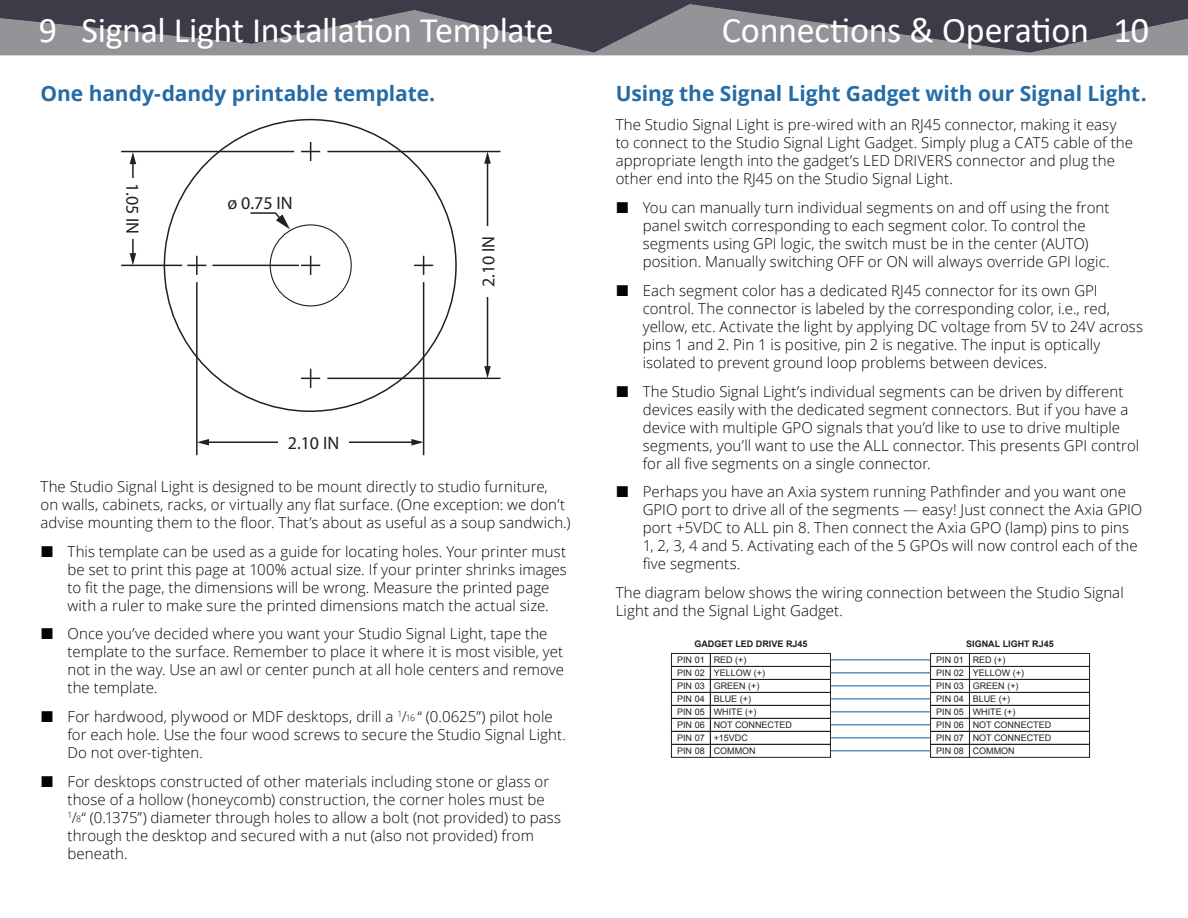
<style>
.page{position:relative;width:1188px;height:918px;background:#fff}
.page>*{position:absolute;margin:0;border:0;box-sizing:border-box;transform-origin:0 0}
.t1{font:36px "Calibri";letter-spacing:-.01em;color:#fff}
.t2{font:700 21px "Open Sans";letter-spacing:-.005em;color:#256ca7}
.t3{font:18px "Myriad Pro";color:#231f20}
.t4{font:300 15px/18px "Open Sans";letter-spacing:.005em;color:#040503}
.t5{font:9px/13px "Arial";color:#231f20}
.t6{font:700 9px "Arial";color:#231f20}
.s1{font-size:8.7px}
</style>
<div class="page">
<hr style="left:0;top:0;width:1188px;height:4px;background:#3b3c48">
<svg style="left:0;top:4px;width:1188px;height:51px;background:#65676e"></svg>
<svg style="left:414px;top:256px;width:19px;height:19px"></svg>
<svg style="left:187px;top:256px;width:19px;height:19px"></svg>
<svg style="left:301px;top:256px;width:19px;height:19px"></svg>
<svg style="left:301px;top:142px;width:19px;height:19px"></svg>
<svg style="left:301px;top:369px;width:19px;height:19px"></svg>
<hr style="left:327px;top:151px;width:174px;height:1px;background:#231f20">
<hr style="left:121px;top:151px;width:173px;height:1px;background:#231f20">
<hr style="left:327px;top:378px;width:174px;height:1px;background:#231f20">
<hr style="left:487px;top:162px;width:1px;height:206px;background:#231f20">
<svg style="left:484px;top:152px;width:7px;height:12px"></svg>
<svg style="left:484px;top:366px;width:7px;height:12px"></svg>
<div style="left:481px;top:226px;width:13px;height:71px;background:#fff"></div>
<hr style="left:121px;top:265px;width:61px;height:1px;background:#231f20">
<hr style="left:212px;top:265px;width:87px;height:1px;background:#231f20">
<hr style="left:132px;top:162px;width:2px;height:93px;background:#231f20">
<svg style="left:130px;top:253px;width:6px;height:12px"></svg>
<svg style="left:130px;top:152px;width:6px;height:12px"></svg>
<div style="left:127px;top:179px;width:12px;height:60px;background:#fff"></div>
<hr style="left:423px;top:282px;width:1px;height:173px;background:#231f20">
<hr style="left:196px;top:282px;width:2px;height:173px;background:#231f20">
<hr style="left:207px;top:441px;width:207px;height:2px;background:#231f20">
<svg style="left:411px;top:439px;width:12px;height:7px"></svg>
<svg style="left:197px;top:439px;width:12px;height:7px"></svg>
<div style="left:279px;top:436px;width:70px;height:12px;background:#fff"></div>
<svg style="left:250px;top:212px;width:40px;height:17px"></svg>
<div style="left:710px;top:653px;width:121px;height:14px;border:1px solid #231f20"></div>
<div style="left:671px;top:653px;width:40px;height:14px;border:1px solid #231f20"></div>
<div style="left:710px;top:666px;width:121px;height:14px;border:1px solid #231f20"></div>
<div style="left:671px;top:666px;width:40px;height:14px;border:1px solid #231f20"></div>
<div style="left:710px;top:679px;width:121px;height:14px;border:1px solid #231f20"></div>
<div style="left:671px;top:679px;width:40px;height:14px;border:1px solid #231f20"></div>
<div style="left:710px;top:692px;width:121px;height:14px;border:1px solid #231f20"></div>
<div style="left:671px;top:692px;width:40px;height:14px;border:1px solid #231f20"></div>
<div style="left:710px;top:705px;width:121px;height:14px;border:1px solid #231f20"></div>
<div style="left:671px;top:705px;width:40px;height:14px;border:1px solid #231f20"></div>
<div style="left:710px;top:718px;width:121px;height:14px;border:1px solid #231f20"></div>
<div style="left:671px;top:718px;width:40px;height:14px;border:1px solid #231f20"></div>
<div style="left:710px;top:731px;width:121px;height:14px;border:1px solid #231f20"></div>
<div style="left:671px;top:731px;width:40px;height:14px;border:1px solid #231f20"></div>
<div style="left:710px;top:744px;width:121px;height:14px;border:1px solid #231f20"></div>
<div style="left:671px;top:744px;width:40px;height:14px;border:1px solid #231f20"></div>
<div style="left:969px;top:653px;width:121px;height:14px;border:1px solid #231f20"></div>
<div style="left:930px;top:653px;width:40px;height:14px;border:1px solid #231f20"></div>
<div style="left:969px;top:666px;width:121px;height:14px;border:1px solid #231f20"></div>
<div style="left:930px;top:666px;width:40px;height:14px;border:1px solid #231f20"></div>
<div style="left:969px;top:679px;width:121px;height:14px;border:1px solid #231f20"></div>
<div style="left:930px;top:679px;width:40px;height:14px;border:1px solid #231f20"></div>
<div style="left:969px;top:692px;width:121px;height:14px;border:1px solid #231f20"></div>
<div style="left:930px;top:692px;width:40px;height:14px;border:1px solid #231f20"></div>
<div style="left:969px;top:705px;width:121px;height:14px;border:1px solid #231f20"></div>
<div style="left:930px;top:705px;width:40px;height:14px;border:1px solid #231f20"></div>
<div style="left:969px;top:718px;width:121px;height:14px;border:1px solid #231f20"></div>
<div style="left:930px;top:718px;width:40px;height:14px;border:1px solid #231f20"></div>
<div style="left:969px;top:731px;width:121px;height:14px;border:1px solid #231f20"></div>
<div style="left:930px;top:731px;width:40px;height:14px;border:1px solid #231f20"></div>
<div style="left:969px;top:744px;width:121px;height:14px;border:1px solid #231f20"></div>
<div style="left:930px;top:744px;width:40px;height:14px;border:1px solid #231f20"></div>
<hr style="left:830px;top:660px;width:101px;height:1px;background:#2470b8">
<hr style="left:830px;top:672px;width:101px;height:1px;background:#2470b8">
<hr style="left:830px;top:685px;width:101px;height:1px;background:#2470b8">
<hr style="left:830px;top:698px;width:101px;height:1px;background:#2470b8">
<hr style="left:830px;top:711px;width:101px;height:1px;background:#2470b8">
<hr style="left:830px;top:724px;width:101px;height:1px;background:#2470b8">
<hr style="left:830px;top:737px;width:101px;height:1px;background:#2470b8">
<hr style="left:830px;top:750px;width:101px;height:1px;background:#2470b8">
<h1 class="t1" style="left:39px;top:5px;width:516px">9 Signal Light Installation Template</h1>
<h1 class="t1" style="left:722px;top:5px;width:429px">Connections &amp; Operation 10</h1>
<h2 class="t2" style="left:40px;top:79px;width:396px">One handy-dandy printable template.</h2>
<h2 class="t2" style="left:616px;top:79px;width:533px">Using the Signal Light Gadget with our Signal Light.</h2>
<p class="t4" style="left:616px;top:115px;width:519px">The Studio Signal Light is pre-wired with an RJ45 connector, making it easy to connect to the Studio Signal Light Gadget. Simply plug a CAT5 cable of the appropriate length into the gadget’s LED DRIVERS connector and plug the other end into the RJ45 on the Studio Signal Light.</p>
<p class="t4" style="left:643px;top:198px;width:468px">You can manually turn individual segments on and off using the front panel switch corresponding to each segment color. To control the segments using GPI logic, the switch must be in the center (AUTO) position. Manually switching OFF or ON will always override GPI logic.</p>
<p class="t4" style="left:643px;top:281px;width:502px">Each segment color has a dedicated RJ45 connector for its own GPI control. The connector is labeled by the corresponding color, i.e., red, yellow, etc. Activate the light by applying DC voltage from 5V to 24V across pins 1 and 2. Pin 1 is positive, pin 2 is negative. The input is optically isolated to prevent ground loop problems between devices.</p>
<p class="t4" style="left:643px;top:382px;width:498px">The Studio Signal Light’s individual segments can be driven by different devices easily with the dedicated segment connectors. But if you have a device with multiple GPO signals that you’d like to use to drive multiple segments, you’ll want to use the ALL connector. This presents GPI control for all five segments on a single connector.</p>
<p class="t4" style="left:643px;top:483px;width:501px">Perhaps you have an Axia system running Pathfinder and you want one GPIO port to drive all of the segments — easy! Just connect the Axia GPIO port +5VDC to ALL pin 8. Then connect the Axia GPO (lamp) pins to pins 1, 2, 3, 4 and 5. Activating each of the 5 GPOs will now control each of the five segments.</p>
<p class="t4" style="left:616px;top:583px;width:510px">The diagram below shows the wiring connection between the Studio Signal<br>Light and the Signal Light Gadget.</p>
<p class="t6" style="left:694px;top:638px;width:115px">GADGET LED DRIVE RJ45</p>
<p class="t5" style="left:714px;top:653px;width:80px">RED (+)<br>YELLOW (+)<br>GREEN (+)<br>BLUE (+)<br>WHITE (+)<br>NOT CONNECTED +15VDC<br>COMMON</p>
<p class="t3" style="left:144px;top:183px;width:53px;rotate:90deg">1.05 IN</p>
<p class="t3" style="left:227px;top:192px;width:67px">ø 0.75 IN</p>
<p class="t3" style="left:477px;top:287px;width:53px;rotate:-90deg">2.10 IN</p>
<p class="t3" style="left:288px;top:432px;width:53px">2.10 IN</p>
<p class="t4" style="left:40px;top:477px;width:532px">The Studio Signal Light is designed to be mount directly to studio furniture,<br>on walls, cabinets, racks, or virtually any flat surface. (One exception: we don’t advise mounting them to the floor. That’s about as useful as a soup sandwich.)</p>
<p class="t4" style="left:68px;top:542px;width:501px">This template can be used as a guide for locating holes. Your printer must be set to print this page at 100% actual size. If your printer shrinks images to fit the page, the dimensions will be wrong. Measure the printed page with a ruler to make sure the printed dimensions match the actual size.</p>
<p class="t4" style="left:68px;top:625px;width:498px">Once you’ve decided where you want your Studio Signal Light, tape the template to the surface. Remember to place it where it is most visible, yet not in the way. Use an awl or center punch at all hole centers and remove the template.</p>
<p class="t4" style="left:67px;top:707px;width:500px">For hardwood, plywood or MDF desktops, drill a <sup>1</sup>/<span class="s1">16</span> “ (0.0625”) pilot hole for each hole. Use the four wood screws to secure the Studio Signal Light.<br>Do not over-tighten.</p>
<p class="t4" style="left:67px;top:772px;width:495px">For desktops constructed of other materials including stone or glass or those of a hollow (honeycomb) construction, the corner holes must be <sup>1</sup>/<span class="s1">8</span>“ (0.1375”) diameter through holes to allow a bolt (not provided) to pass through the desktop and secured with a nut (also not provided) from beneath.</p>
<p class="t6" style="left:966px;top:638px;width:89px">SIGNAL LIGHT RJ45</p>
<p class="t5" style="left:973px;top:653px;width:80px">RED (+)<br>YELLOW (+)<br>GREEN (+)<br>BLUE (+)<br>WHITE (+)<br>NOT CONNECTED<br>NOT CONNECTED<br>COMMON</p>
<p class="t5" style="left:677px;top:653px;width:29px;text-align:justify">PIN 01<br>PIN 02<br>PIN 03<br>PIN 04<br>PIN 05<br>PIN 06<br>PIN 07<br>PIN 08</p>
<p class="t5" style="left:936px;top:653px;width:29px;text-align:justify">PIN 01<br>PIN 02<br>PIN 03<br>PIN 04<br>PIN 05<br>PIN 06<br>PIN 07<br>PIN 08</p>
</div>
